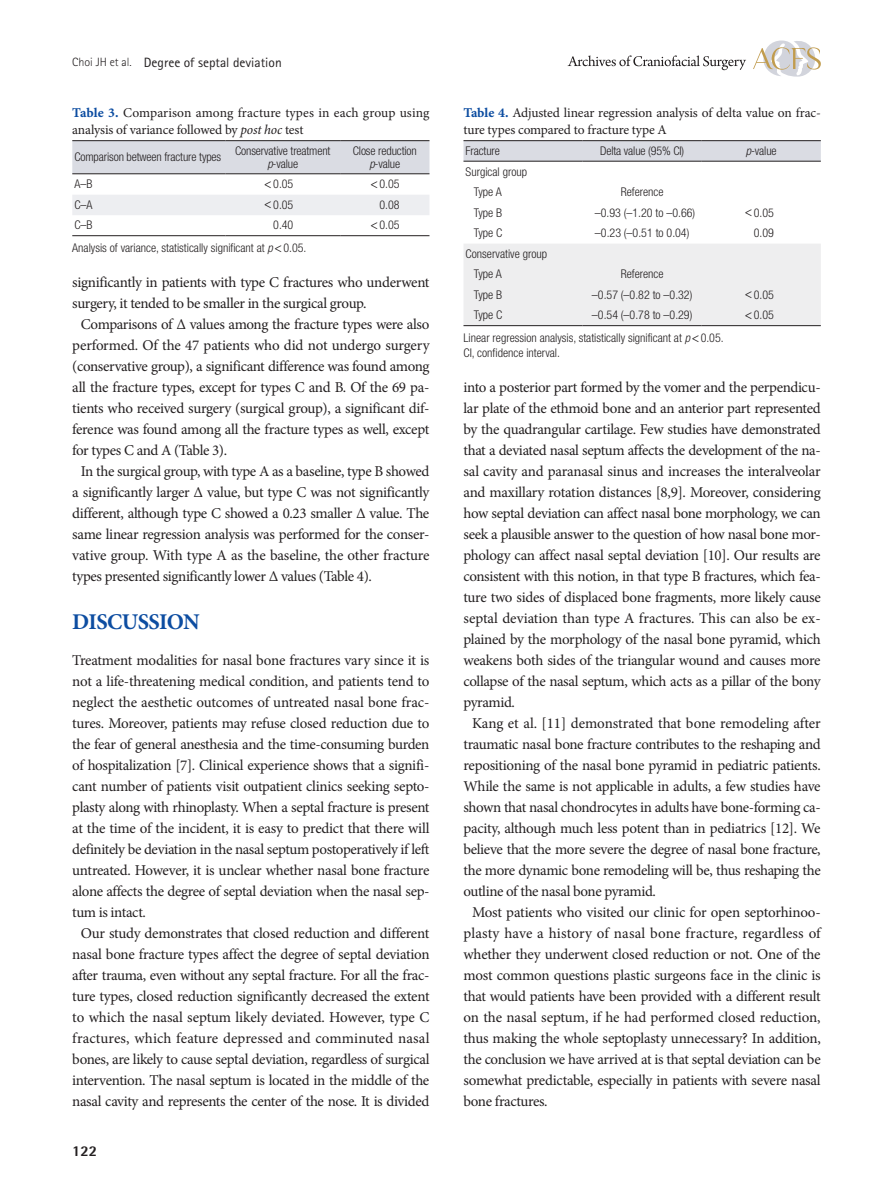
<style>
.page{position:relative;width:893px;height:1191px;background:#fff}
.page>*{position:absolute;margin:0;border:0;box-sizing:border-box;transform-origin:0 0}
.대제목{font:700 22.5px "Minion Pro";letter-spacing:-.025em;color:#0d4da1}
.본문{font:15px/21px "Minion Pro";letter-spacing:-.02em;color:#231f20;text-align:justify}
.본문_0{font:15px/21px "Minion Pro";letter-spacing:-.025em;color:#231f20}
.t1{font:800 15px "Rotis Semi Sans Std";color:#231f20}
.표그림제목{font:13.5px/16.2px "Minion Pro";letter-spacing:-.005em;color:#231f20}
.t2{font:13.5px "Rotis Sans Serif Std";color:#231f20}
.표본문{font:300 condensed 12px "Helvetica Neue LT Std";color:#231f20}
.표열제목{font:300 condensed 12px "Helvetica Neue LT Std";letter-spacing:-.01em;color:#231f20}
.s1{font-weight:300;font-size:12px}
.s2{font-family:"Minion Pro Bold Capt";color:#0d4da1}
.s3{font-style:italic}
.s4{font-family:"Dotum";font-weight:400;font-stretch:normal}
</style>
<div class="page">
<svg style="left:753px;top:40px;width:68px;height:37px"></svg>
<svg style="left:568px;top:55px;width:178px;height:15px"></svg>
<svg style="left:72px;top:141px;width:357px;height:74px"></svg>
<hr style="left:72px;top:235px;width:153px;height:1px;background:#231f20">
<hr style="left:225px;top:235px;width:115px;height:1px;background:#231f20">
<hr style="left:340px;top:235px;width:89px;height:1px;background:#231f20">
<hr style="left:72px;top:140px;width:153px;height:1px;background:#231f20">
<hr style="left:225px;top:140px;width:115px;height:1px;background:#231f20">
<hr style="left:340px;top:140px;width:89px;height:1px;background:#231f20">
<hr style="left:72px;top:173px;width:153px;height:1px;background:#231f20">
<hr style="left:225px;top:173px;width:115px;height:1px;background:#231f20">
<hr style="left:340px;top:173px;width:89px;height:1px;background:#231f20">
<svg style="left:463px;top:141px;width:358px;height:20px;background:#d5d7de"></svg>
<div style="left:464px;top:244px;width:357px;height:81px;background:#eeeeef"></div>
<hr style="left:463px;top:140px;width:120px;height:1px;background:#231f20">
<hr style="left:583px;top:140px;width:119px;height:1px;background:#231f20">
<hr style="left:702px;top:140px;width:119px;height:1px;background:#231f20">
<hr style="left:463px;top:161px;width:120px;height:1px;background:#231f20">
<hr style="left:583px;top:161px;width:119px;height:1px;background:#231f20">
<hr style="left:702px;top:161px;width:119px;height:1px;background:#231f20">
<hr style="left:463px;top:325px;width:120px;height:1px;background:#231f20">
<hr style="left:583px;top:325px;width:119px;height:1px;background:#231f20">
<hr style="left:702px;top:325px;width:119px;height:1px;background:#231f20">
<p class="t2" style="left:72px;top:54px;width:211px"><span class="s1">Choi JH et al.</span> Degree of septal deviation</p>
<p class="표그림제목" style="left:72px;top:105px;width:359px"><span class="s2">Table 3.</span> Comparison among fracture types in each group using analysis of variance followed by <span class="s3">post hoc</span> test</p>
<p class="표열제목" style="left:74px;top:150px;width:148px">Comparison between fracture types</p>
<p class="표열제목" style="left:235px;top:144px;width:97px">Conservative treatment</p>
<p class="표열제목" style="left:267px;top:156px;width:32px"><span class="s3">p</span>-value</p>
<p class="표열제목" style="left:353px;top:144px;width:66px">Close reduction</p>
<p class="표열제목" style="left:369px;top:156px;width:32px"><span class="s3">p</span>-value</p>
<p class="표본문" style="left:74px;top:177px;width:19px">A–B</p>
<p class="표본문" style="left:264px;top:177px;width:31px"><span class="s4">&lt;</span>0.05</p>
<p class="표본문" style="left:371px;top:177px;width:31px"><span class="s4">&lt;</span>0.05</p>
<p class="표본문" style="left:74px;top:198px;width:20px">C–A</p>
<p class="표본문" style="left:264px;top:198px;width:31px"><span class="s4">&lt;</span>0.05</p>
<p class="표본문" style="left:380px;top:198px;width:22px">0.08</p>
<p class="표본문" style="left:74px;top:218px;width:20px">C–B</p>
<p class="표본문" style="left:273px;top:218px;width:22px">0.40</p>
<p class="표본문" style="left:371px;top:218px;width:31px"><span class="s4">&lt;</span>0.05</p>
<p class="표본문" style="left:72px;top:241px;width:236px">Analysis of variance, statistically significant at <span class="s3">p</span><span class="s4">&lt;</span>0.05.</p>
<p class="본문_0" style="left:72px;top:271px;width:359px">significantly in patients with type C fractures who underwent surgery, it tended to be smaller in the surgical group.</p>
<p class="본문" style="left:72px;top:313px;width:359px;text-indent:9px">Comparisons of Δ values among the fracture types were also performed. Of the 47 patients who did not undergo surgery (conservative group), a significant difference was found among all the fracture types, except for types C and B. Of the 69 pa&shy;tients who received surgery (surgical group), a significant dif&shy;ference was found among all the fracture types as well, except for types C and A (Table 3).</p>
<p class="본문" style="left:72px;top:460px;width:359px;text-indent:9px">In the surgical group, with type A as a baseline, type B showed a significantly larger Δ value, but type C was not significantly different, although type C showed a 0.23 smaller Δ value. The same linear regression analysis was performed for the conser&shy;vative group. With type A as the baseline, the other fracture types presented significantly lower Δ values (Table 4).</p>
<p class="대제목" style="left:72px;top:606px;width:129px">DISCUSSION</p>
<p class="본문_0" style="left:72px;top:649px;width:359px;text-align:justify">Treatment modalities for nasal bone fractures vary since it is not a life-threatening medical condition, and patients tend to neglect the aesthetic outcomes of untreated nasal bone frac&shy;tures. Moreover, patients may refuse closed reduction due to the fear of general anesthesia and the time-consuming burden of hospitalization [7]. Clinical experience shows that a signifi&shy;cant number of patients visit outpatient clinics seeking septo&shy;plasty along with rhinoplasty. When a septal fracture is present at the time of the incident, it is easy to predict that there will definitely be deviation in the nasal septum postoperatively if left untreated. However, it is unclear whether nasal bone fracture alone affects the degree of septal deviation when the nasal sep&shy;tum is intact.</p>
<p class="본문" style="left:72px;top:922px;width:359px;text-align:center">Our study demonstrates that closed reduction and different nasal bone fracture types affect the degree of septal deviation after trauma, even without any septal fracture. For all the frac&shy;ture types, closed reduction significantly decreased the extent to which the nasal septum likely deviated. However, type C fractures, which feature depressed and comminuted nasal bones, are likely to cause septal deviation, regardless of surgical intervention. The nasal septum is located in the middle of the nasal cavity and represents the center of the nose. It is divided</p>
<p class="t1" style="left:72px;top:1141px;width:27px">122</p>
<p class="표그림제목" style="left:463px;top:105px;width:359px"><span class="s2">Table 4.</span> Adjusted linear regression analysis of delta value on frac&shy;ture types compared to fracture type A</p>
<p class="표열제목" style="left:466px;top:144px;width:36px">Fracture</p>
<p class="표열제목" style="left:600px;top:144px;width:86px">Delta value (95% CI)</p>
<p class="표열제목" style="left:746px;top:144px;width:32px"><span class="s3">p</span>-value</p>
<p class="표본문" style="left:466px;top:165px;width:63px">Surgical group</p>
<p class="표본문" style="left:474px;top:185px;width:29px">Type A</p>
<p class="표본문" style="left:621px;top:185px;width:44px">Reference</p>
<p class="표본문" style="left:474px;top:206px;width:30px">Type B</p>
<p class="표본문" style="left:595px;top:206px;width:102px">–0.93 (–1.20 to –0.66)</p>
<p class="표본문" style="left:745px;top:206px;width:31px"><span class="s4">&lt;</span>0.05</p>
<p class="표본문" style="left:474px;top:226px;width:30px">Type C</p>
<p class="표본문" style="left:595px;top:226px;width:96px">–0.23 (–0.51 to 0.04)</p>
<p class="표본문" style="left:754px;top:226px;width:22px">0.09</p>
<p class="표본문" style="left:466px;top:247px;width:83px">Conservative group</p>
<p class="표본문" style="left:474px;top:267px;width:29px">Type A</p>
<p class="표본문" style="left:621px;top:267px;width:44px">Reference</p>
<p class="표본문" style="left:474px;top:288px;width:30px">Type B</p>
<p class="표본문" style="left:592px;top:288px;width:102px">–0.57 (–0.82 to –0.32)</p>
<p class="표본문" style="left:745px;top:288px;width:31px"><span class="s4">&lt;</span>0.05</p>
<p class="표본문" style="left:474px;top:308px;width:30px">Type C</p>
<p class="표본문" style="left:592px;top:308px;width:102px">–0.54 (–0.78 to –0.29)</p>
<p class="표본문" style="left:745px;top:308px;width:31px"><span class="s4">&lt;</span>0.05</p>
<p class="표본문" style="left:463px;top:331px;width:262px">Linear regression analysis, statistically significant at <span class="s3">p</span><span class="s4">&lt;</span>0.05.</p>
<p class="표본문" style="left:463px;top:345px;width:98px">CI, confidence interval.</p>
<p class="본문" style="left:463px;top:376px;width:359px">into a posterior part formed by the vomer and the perpendicu&shy;lar plate of the ethmoid bone and an anterior part represented by the quadrangular cartilage. Few studies have demonstrated that a deviated nasal septum affects the development of the na&shy;sal cavity and paranasal sinus and increases the interalveolar and maxillary rotation distances [8,9]. Moreover, considering how septal deviation can affect nasal bone morphology, we can seek a plausible answer to the question of how nasal bone mor&shy;phology can affect nasal septal deviation [10]. Our results are consistent with this notion, in that type B fractures, which fea&shy;ture two sides of displaced bone fragments, more likely cause septal deviation than type A fractures. This can also be ex&shy;plained by the morphology of the nasal bone pyramid, which weakens both sides of the triangular wound and causes more collapse of the nasal septum, which acts as a pillar of the bony pyramid.</p>
<p class="본문" style="left:463px;top:712px;width:359px;text-indent:9px">Kang et al. [11] demonstrated that bone remodeling after traumatic nasal bone fracture contributes to the reshaping and repositioning of the nasal bone pyramid in pediatric patients.<br>While the same is not applicable in adults, a few studies have shown that nasal chondrocytes in adults have bone-forming ca&shy;pacity, although much less potent than in pediatrics [12]. We believe that the more severe the degree of nasal bone fracture, the more dynamic bone remodeling will be, thus reshaping the outline of the nasal bone pyramid.</p>
<p class="본문" style="left:463px;top:901px;width:359px;text-indent:9px">Most patients who visited our clinic for open septorhinoo&shy;plasty have a history of nasal bone fracture, regardless of whether they underwent closed reduction or not. One of the most common questions plastic surgeons face in the clinic is that would patients have been provided with a different result on the nasal septum, if he had performed closed reduction, thus making the whole septoplasty unnecessary? In addition, the conclusion we have arrived at is that septal deviation can be somewhat predictable, especially in patients with severe nasal bone fractures.</p>
</div>
